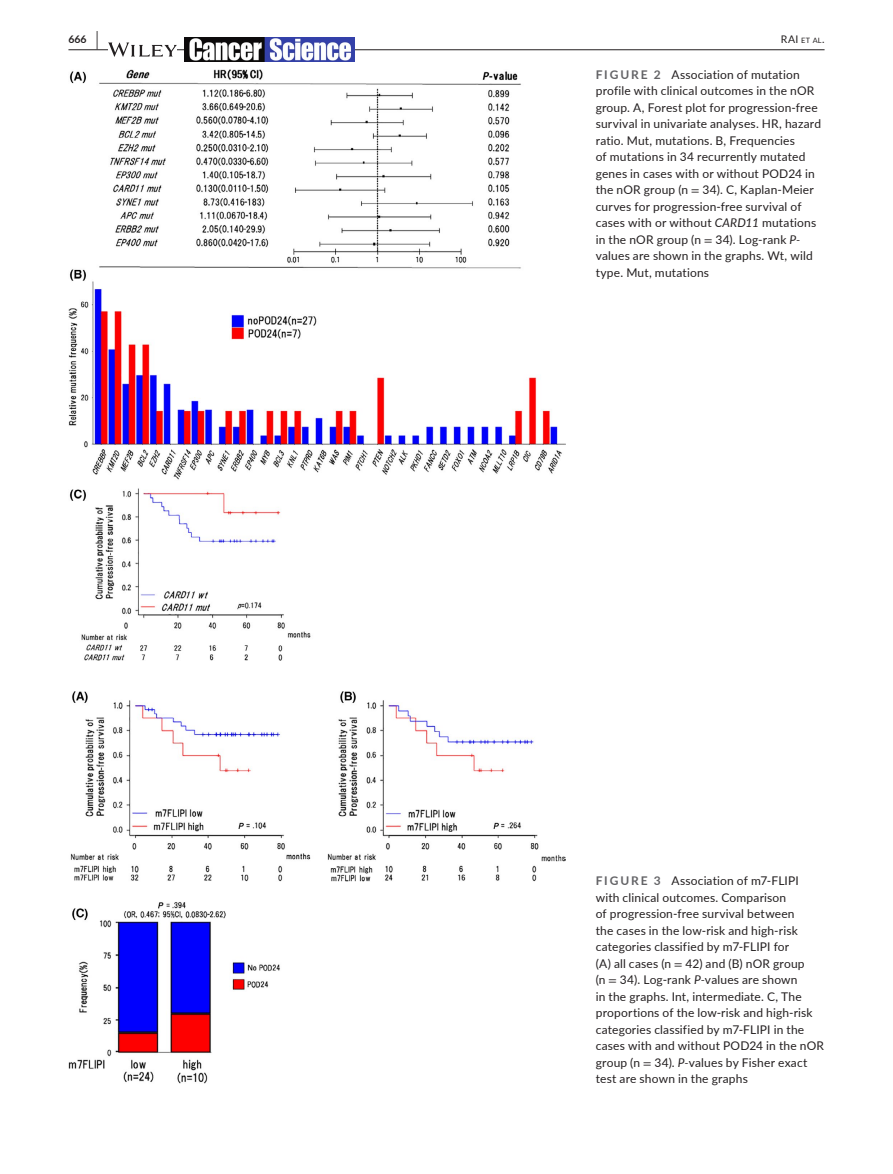
<style>
.page{position:relative;width:893px;height:1174px;background:#fff}
.page>*{position:absolute;margin:0;border:0;box-sizing:border-box;transform-origin:0 0}
.t1{font:12px/16.5px "Lato";letter-spacing:.015em;color:#231f20}
.t2{font:10.5px "Lato";color:#231f20}
.t3{font:700 10.5px "Lato";color:#231f20}
.s1{font-size:19.5px}
.s2{font-size:7.35px}
.s3{font-weight:700;color:#636366}
.s4{font-family:"STIX"}
.s5{font-style:italic}
</style>
<div class="page">
<hr style="left:68px;top:49px;width:756px;height:1px;background:#231f20">
<svg style="left:108px;top:42px;width:69px;height:15px"></svg>
<img style="left:185px;top:38px;width:170px;height:24px">
<img style="left:68px;top:69px;width:498px;height:592px">
<img style="left:68px;top:692px;width:498px;height:391px">
<p class="t3" style="left:68px;top:31px;width:31px">666 <span class="s1">|</span></p>
<p class="t2" style="left:781px;top:31px;width:45px">RAI <span class="s2">et al</span>.</p>
<p class="t1" style="left:596px;top:66px;width:227px"><span class="s3">FIGURE 2</span> Association of mutation profile with clinical outcomes in the nOR group. A, Forest plot for progression-free survival in univariate analyses. HR, hazard ratio. Mut, mutations. B, Frequencies<br>of mutations in 34 recurrently mutated genes in cases with or without POD24 in the nOR group (n <span class="s4">=</span> 34). C, Kaplan-Meier curves for progression-free survival of cases with or without <span class="s5">CARD11</span> mutations in the nOR group (n <span class="s4">=</span> 34). Log-rank <span class="s5">P&shy;</span>values are shown in the graphs. Wt, wild type. Mut, mutations</p>
<p class="t1" style="left:596px;top:872px;width:230px"><span class="s3">FIGURE 3</span> Association of m7-FLIPI with clinical outcomes. Comparison<br>of progression-free survival between<br>the cases in the low-risk and high-risk categories classified by m7-FLIPI for<br>(A) all cases (n <span class="s4">=</span> 42) and (B) nOR group<br>(n <span class="s4">=</span> 34). Log-rank <span class="s5">P-</span>values are shown<br>in the graphs. Int, intermediate. C, The proportions of the low-risk and high-risk categories classified by m7-FLIPI in the cases with and without POD24 in the nOR group (n <span class="s4">=</span> 34). <span class="s5">P-</span>values by Fisher exact test are shown in the graphs</p>
</div>
